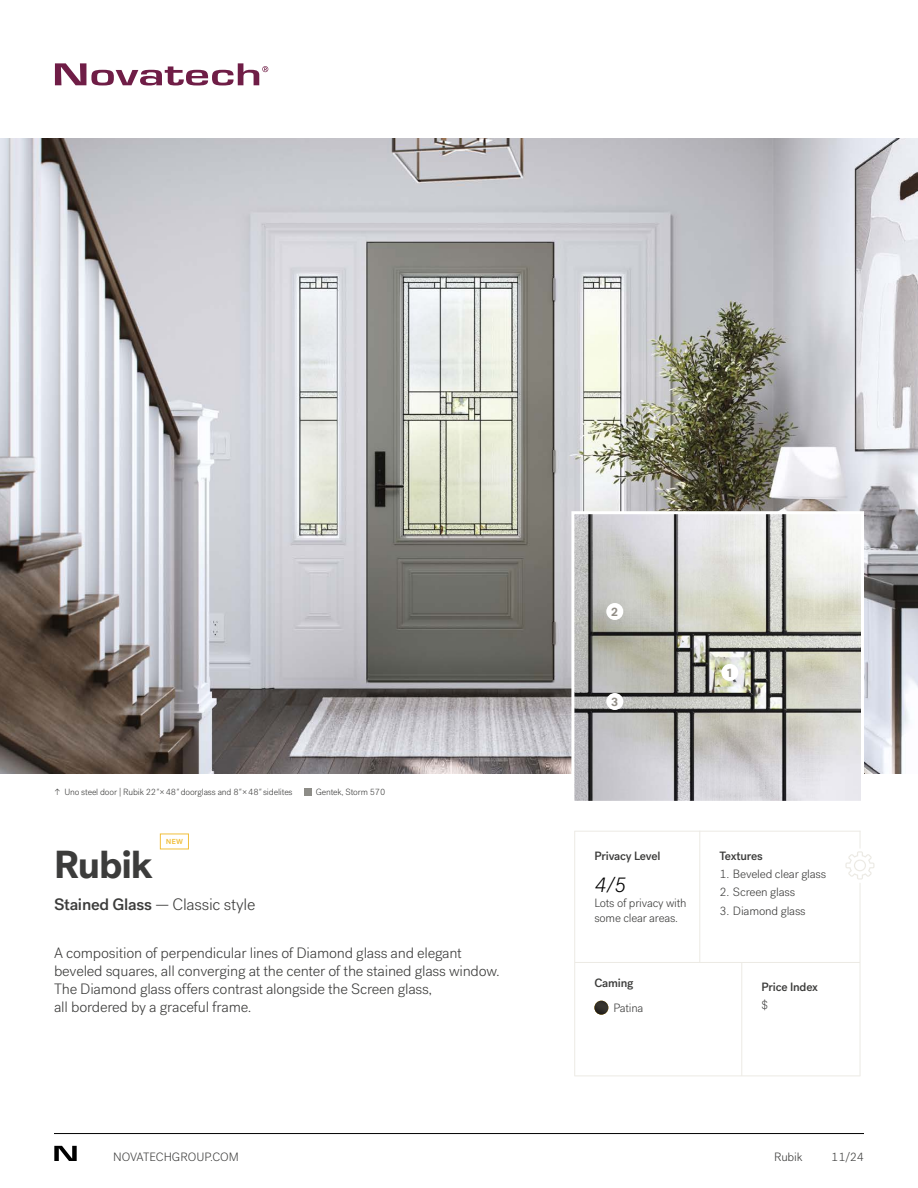
<style>
.page{position:relative;width:918px;height:1188px;background:#fff}
.page>*{position:absolute;margin:0;border:0;box-sizing:border-box;transform-origin:0 0}
.t1{font:700 39px "Post Grotesk";letter-spacing:-.03em;color:#3c3c3b}
.t2{font:italic 300 21px "Post Grotesk";color:#000}
.t3{font:300 16.5px "Post Grotesk";letter-spacing:-.015em;color:#3c3c3b}
.t4{font:300 15px/18px "Post Grotesk";letter-spacing:-.015em;color:#3c3c3b}
.t5{font:300 12px/15px "Post Grotesk";letter-spacing:-.015em;color:#3c3c3b}
.t6{font:500 12px "Post Grotesk";letter-spacing:-.015em;color:#3c3c3b}
.t7{font:700 12px "Post Grotesk";color:#918d86}
.t8{font:300 9px "Post Grotesk";letter-spacing:-.015em;color:#3c3c3b}
.t9{font:500 9px "Post Grotesk";color:#f1bf3c}
.s1{font-style:italic}
.s2{font-weight:500}
</style>
<div class="page">
<img style="left:0;top:138px;width:918px;height:636px">
<svg style="left:54px;top:1146px;width:23px;height:15px"></svg>
<hr style="left:54px;top:1133px;width:810px;height:1px;background:#000">
<hr style="left:575px;top:962px;width:285px;height:1px;background:#eceae4">
<hr style="left:699px;top:831px;width:1px;height:131px;background:#eceae4">
<hr style="left:574px;top:831px;width:286px;height:1px;background:#eceae4">
<hr style="left:574px;top:1076px;width:286px;height:1px;background:#eceae4">
<hr style="left:574px;top:831px;width:1px;height:245px;background:#eceae4">
<hr style="left:860px;top:883px;width:1px;height:193px;background:#eceae4">
<div style="left:160px;top:834px;width:29px;height:15px;border:1px solid #f1bf3c"></div>
<svg style="left:55px;top:63px;width:213px;height:22px"></svg>
<svg style="left:845px;top:831px;width:30px;height:49px"></svg>
<img style="left:594px;top:1001px;width:14px;height:14px;border-radius:7px">
<svg style="left:304px;top:788px;width:8px;height:8px"></svg>
<hr style="left:741px;top:963px;width:1px;height:113px;background:#eceae4">
<svg style="left:570px;top:510px;width:295px;height:291px;background:#c2c2be"></svg>
<div style="left:606px;top:603px;width:17px;height:17px;background:#fff;border-radius:50%"></div>
<div style="left:721px;top:664px;width:17px;height:17px;background:#fff;border-radius:50%"></div>
<div style="left:606px;top:693px;width:17px;height:17px;background:#fff;border-radius:50%"></div>
<p class="t8" style="left:54px;top:787px;width:240px">↑ Uno steel door | Rubik 22<span class="s1">"</span>×48<span class="s1">"</span> doorglass and 8<span class="s1">"</span>×48<span class="s1">"</span> sidelites</p>
<p class="t8" style="left:316px;top:787px;width:71px">Gentek, Storm 570</p>
<p class="t9" style="left:166px;top:835px;width:19px">new</p>
<h1 class="t1" style="left:54px;top:840px;width:100px">Rubik</h1>
<p class="t3" style="left:54px;top:895px;width:203px"><span class="s2">Stained Glass</span> — Classic style</p>
<p class="t4" style="left:54px;top:944px;width:447px">A composition of perpendicular lines of Diamond glass and elegant beveled squares, all converging at the center of the stained glass window.<br>The Diamond glass offers contrast alongside the Screen glass,<br>all bordered by a graceful frame.</p>
<p class="t5" style="left:113px;top:1150px;width:127px">NOVATECHGROUP.COM</p>
<p class="t7" style="left:611px;top:604px;width:8px">2</p>
<p class="t7" style="left:611px;top:694px;width:8px">3</p>
<p class="t7" style="left:727px;top:665px;width:6px">1</p>
<p class="t6" style="left:594px;top:848px;width:68px">Privacy Level</p>
<h2 class="t2" style="left:594px;top:873px;width:33px">4/5</h2>
<p class="t5" style="left:594px;top:896px;width:94px">Lots of privacy with some clear areas.</p>
<p class="t6" style="left:594px;top:975px;width:41px">Caming</p>
<p class="t5" style="left:613px;top:1001px;width:32px">Patina</p>
<p class="t6" style="left:719px;top:848px;width:45px">Textures</p>
<p class="t5" style="left:719px;top:867px;width:108px">1. Beveled clear glass</p>
<p class="t5" style="left:719px;top:885px;width:77px">2. Screen glass</p>
<p class="t5" style="left:719px;top:903px;width:88px">3. Diamond glass</p>
<p class="t6" style="left:761px;top:980px;width:58px">Price Index</p>
<p class="t5" style="left:761px;top:998px;width:8px">$</p>
<p class="t5" style="left:774px;top:1150px;width:30px">Rubik</p>
<p class="t5" style="left:831px;top:1150px;width:34px">11/24</p>
</div>
